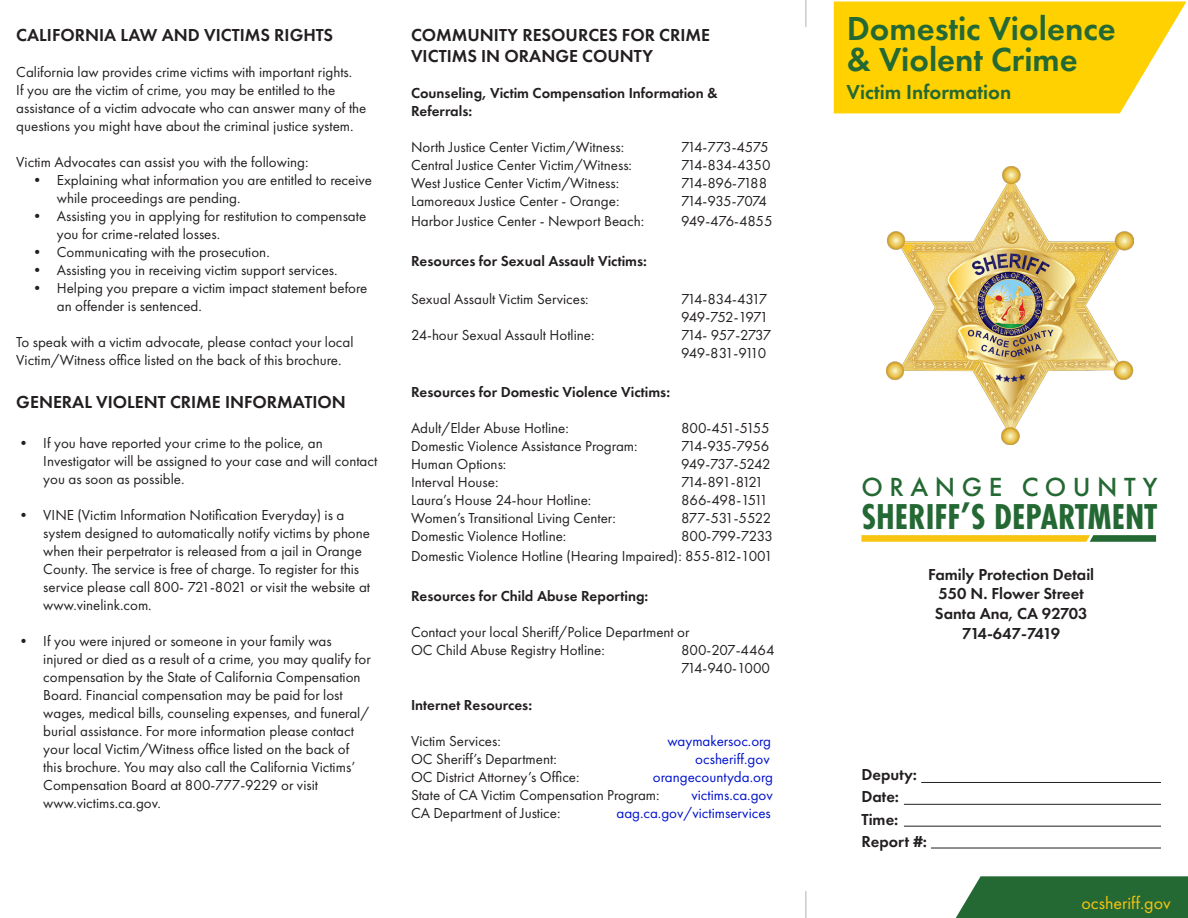
<style>
.page{position:relative;width:1188px;height:918px;background:#fff}
.page>*{position:absolute;margin:0;border:0;box-sizing:border-box;transform-origin:0 0}
.t1{font:700 37.35px "Futura PT Cond";color:#246833}
.t2{font:600 34.5px "Futura PT";color:#246833}
.t3{font:500 27.3px "Futura PT";letter-spacing:.24em;color:#246833}
.t4{font:600 21px "Futura PT";color:#246833}
.t5{font:600 18px/21.6px "Futura PT";color:#231f20}
.t6{font:18px "Futura PT";color:#f7c511}
.t7{font:600 16.5px "Futura PT";color:#231f20}
.t8{font:600 16.5px "Futura PT";letter-spacing:-.08em;color:#231f20}
.t9{font:15px/18px "Futura PT";color:#231f20}
.t10{font:600 15px/18px "Futura PT";color:#231f20}
.t11{font:15px "Futura PT";color:#0012cc}
.t12{font:15px "Futura PT";letter-spacing:-.04em;color:#231f20}
.t13{font:15px "Futura PT";letter-spacing:-.05em;color:#231f20}
.t14{font:15px "Futura PT";letter-spacing:-.025em;color:#231f20}
.t15{font:15px "Futura PT";letter-spacing:-.065em;color:#231f20}
.t16{font:15px "Futura PT";letter-spacing:-.075em;color:#231f20}
.t17{font:15px "Futura PT";letter-spacing:-.125em;color:#231f20}
.t18{font:15px "Futura PT";letter-spacing:-.11em;color:#231f20}
.t19{font:15px "Futura PT";letter-spacing:-.135em;color:#231f20}
</style>
<div class="page">
<svg style="left:861px;top:535px;width:295px;height:7px;background:#cbb527"></svg>
<img style="left:886px;top:166px;width:248px;height:279px">
<svg style="left:834px;top:2px;width:352px;height:111px;background:#ffd517"></svg>
<svg style="left:956px;top:876px;width:232px;height:42px;background:#31713f"></svg>
<svg style="left:806px;top:0;width:1px;height:27px"></svg>
<svg style="left:806px;top:891px;width:1px;height:27px"></svg>
<hr style="left:921px;top:782px;width:240px;height:1px;background:#231f20">
<hr style="left:904px;top:804px;width:257px;height:1px;background:#231f20">
<hr style="left:904px;top:826px;width:257px;height:1px;background:#231f20">
<hr style="left:931px;top:848px;width:230px;height:1px;background:#231f20">
<p class="t5" style="left:16px;top:24px;width:318px">CALIFORNIA LAW AND VICTIMS RIGHTS</p>
<p class="t9" style="left:16px;top:63px;width:352px">California law provides crime victims with important rights.<br>If you are the victim of crime, you may be entitled to the assistance of a victim advocate who can answer many of the questions you might have about the criminal justice system.</p>
<p class="t9" style="left:16px;top:153px;width:294px">Victim Advocates can assist you with the following:</p>
<p class="t9" style="left:57px;top:171px;width:317px;text-indent:-27px">• Explaining what information you are entitled to receive while proceedings are pending.</p>
<p class="t9" style="left:57px;top:207px;width:311px;text-indent:-27px">• Assisting you in applying for restitution to compensate you for crime-related losses.</p>
<p class="t9" style="left:30px;top:243px;width:241px">• Communicating with the prosecution.</p>
<p class="t9" style="left:30px;top:261px;width:309px">• Assisting you in receiving victim support services.</p>
<p class="t9" style="left:57px;top:279px;width:312px;text-indent:-27px">• Helping you prepare a victim impact statement before an offender is sentenced.</p>
<p class="t9" style="left:16px;top:333px;width:339px">To speak with a victim advocate, please contact your local<br>Victim/Witness office listed on the back of this brochure.</p>
<p class="t5" style="left:16px;top:391px;width:331px">GENERAL VIOLENT CRIME INFORMATION</p>
<p class="t9" style="left:43px;top:433px;width:335px;text-indent:-27px">• If you have reported your crime to the police, an<br>Investigator will be assigned to your case and will contact you as soon as possible.</p>
<p class="t9" style="left:43px;top:505px;width:328px;text-indent:-27px">• VINE (Victim Information Notification Everyday) is a system designed to automatically notify victims by phone when their perpetrator is released from a jail in Orange County. The service is free of charge. To register for this service please call 800- 721-8021 or visit the website at www.vinelink.com.</p>
<p class="t9" style="left:43px;top:631px;width:329px;text-indent:-27px">• If you were injured or someone in your family was injured or died as a result of a crime, you may qualify for compensation by the State of California Compensation Board. Financial compensation may be paid for lost wages, medical bills, counseling expenses, and funeral/ burial assistance. For more information please contact your local Victim/Witness office listed on the back of this brochure. You may also call the California Victims’ Compensation Board at 800-777-9229 or visit www.victims.ca.gov.</p>
<p class="t5" style="left:411px;top:24px;width:301px">COMMUNITY RESOURCES FOR CRIME<br>VICTIMS IN ORANGE COUNTY</p>
<p class="t10" style="left:411px;top:84px;width:308px">Counseling, Victim Compensation Information &amp;<br>Referrals:</p>
<p class="t9" style="left:411px;top:138px;width:215px">North Justice Center Victim/Witness:</p>
<p class="t16" style="left:681px;top:138px;width:89px">714-773-4575</p>
<p class="t9" style="left:411px;top:156px;width:223px">Central Justice Center Victim/Witness:</p>
<p class="t12" style="left:681px;top:156px;width:91px">714-834-4350</p>
<p class="t9" style="left:411px;top:174px;width:210px">West Justice Center Victim/Witness:</p>
<p class="t17" style="left:681px;top:174px;width:88px">714-896-7188</p>
<p class="t9" style="left:411px;top:192px;width:210px">Lamoreaux Justice Center - Orange:</p>
<p class="t13" style="left:681px;top:192px;width:88px">714-935-7074</p>
<p class="t9" style="left:411px;top:212px;width:235px">Harbor Justice Center - Newport Beach:</p>
<p class="t14" style="left:681px;top:212px;width:93px">949-476-4855</p>
<p class="t10" style="left:411px;top:252px;width:237px">Resources for Sexual Assault Victims:</p>
<p class="t9" style="left:411px;top:289px;width:179px">Sexual Assault Victim Services:</p>
<p class="t18" style="left:681px;top:290px;width:88px">714-834-4317</p>
<p class="t13" style="left:681px;top:308px;width:89px">949-752-1971</p>
<p class="t9" style="left:411px;top:325px;width:185px">24-hour Sexual Assault Hotline:</p>
<p class="t15" style="left:681px;top:326px;width:92px">714- 957-2737</p>
<p class="t15" style="left:681px;top:344px;width:87px">949-831-9110</p>
<p class="t10" style="left:411px;top:383px;width:261px">Resources for Domestic Violence Victims:</p>
<p class="t9" style="left:411px;top:419px;width:159px">Adult/Elder Abuse Hotline:</p>
<p class="t9" style="left:681px;top:419px;width:90px">800-451-5155</p>
<p class="t9" style="left:411px;top:437px;width:228px">Domestic Violence Assistance Program:</p>
<p class="t12" style="left:681px;top:437px;width:90px">714-935-7956</p>
<p class="t9" style="left:411px;top:455px;width:97px">Human Options:</p>
<p class="t13" style="left:681px;top:455px;width:91px">949-737-5242</p>
<p class="t9" style="left:411px;top:473px;width:89px">Interval House:</p>
<p class="t19" style="left:681px;top:473px;width:84px">714-891-8121</p>
<p class="t9" style="left:411px;top:491px;width:182px">Laura’s House 24-hour Hotline:</p>
<p class="t14" style="left:681px;top:491px;width:88px">866-498-1511</p>
<p class="t9" style="left:411px;top:509px;width:206px">Women’s Transitional Living Center:</p>
<p class="t12" style="left:681px;top:509px;width:92px">877-531-5522</p>
<p class="t9" style="left:411px;top:527px;width:157px">Domestic Violence Hotline:</p>
<p class="t12" style="left:681px;top:527px;width:93px">800-799-7233</p>
<p class="t9" style="left:411px;top:547px;width:363px">Domestic Violence Hotline (Hearing Impaired): 855-812-1001</p>
<p class="t10" style="left:411px;top:586px;width:239px">Resources for Child Abuse Reporting:</p>
<p class="t9" style="left:411px;top:622px;width:280px">Contact your local Sheriff/Police Department or</p>
<p class="t9" style="left:411px;top:640px;width:195px">OC Child Abuse Registry Hotline:</p>
<p class="t9" style="left:681px;top:640px;width:95px">800-207-4464</p>
<p class="t13" style="left:681px;top:659px;width:91px">714-940-1000</p>
<p class="t10" style="left:411px;top:696px;width:123px">Internet Resources:</p>
<p class="t9" style="left:411px;top:732px;width:91px">Victim Services:</p>
<p class="t11" style="left:667px;top:732px;width:105px">waymakersoc.org</p>
<p class="t9" style="left:411px;top:750px;width:148px">OC Sheriff’s Department:</p>
<p class="t11" style="left:695px;top:750px;width:76px">ocsheriff.gov</p>
<p class="t9" style="left:411px;top:768px;width:170px">OC District Attorney’s Office:</p>
<p class="t11" style="left:653px;top:768px;width:122px">orangecountyda.org</p>
<p class="t9" style="left:411px;top:786px;width:250px">State of CA Victim Compensation Program:</p>
<p class="t11" style="left:691px;top:786px;width:83px">victims.ca.gov</p>
<p class="t9" style="left:411px;top:804px;width:151px">CA Department of Justice:</p>
<p class="t11" style="left:616px;top:804px;width:156px">aag.ca.gov/victimservices</p>
<p class="t2" style="left:847px;top:7px;width:271px">Domestic Violence</p>
<p class="t2" style="left:847px;top:38px;width:233px">&amp; Violent Crime</p>
<p class="t4" style="left:847px;top:78px;width:166px">Victim Information</p>
<p class="t3" style="left:861px;top:471px;width:298px">ORANGE COUNTY</p>
<p class="t1" style="left:861px;top:495px;width:297px">SHERIFF’S DEPARTMENT</p>
<p class="t7" style="left:928px;top:564px;width:168px">Family Protection Detail</p>
<p class="t7" style="left:938px;top:584px;width:147px">550 N. Flower Street</p>
<p class="t7" style="left:935px;top:603px;width:154px">Santa Ana, CA 92703</p>
<p class="t8" style="left:962px;top:623px;width:99px">714-647-7419</p>
<p class="t7" style="left:861px;top:764px;width:57px">Deputy:</p>
<p class="t7" style="left:861px;top:786px;width:39px">Date:</p>
<p class="t7" style="left:861px;top:809px;width:39px">Time:</p>
<p class="t7" style="left:861px;top:831px;width:67px">Report #:</p>
<p class="t6" style="left:1081px;top:893px;width:91px">ocsheriff.gov</p>
</div>
